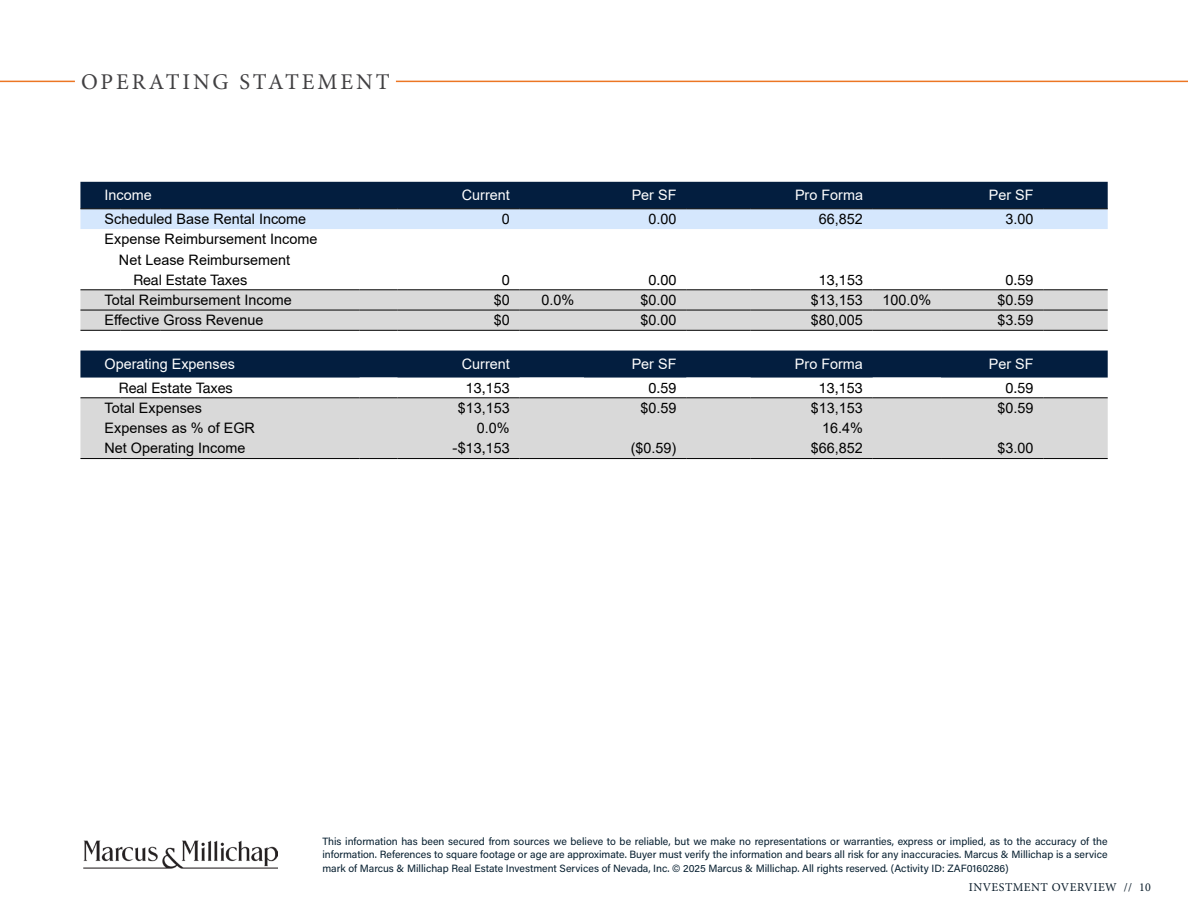
<style>
.page{position:relative;width:1188px;height:918px;background:#fff}
.page>*{position:absolute;margin:0;border:0;box-sizing:border-box;transform-origin:0 0}
.t1{font:22.5px "Minion Pro";letter-spacing:.13em;color:#414042}
.t2{font:14.4px/20.2px "Arial";color:#000}
.t3{font:14.4px "Arial";color:#fff}
.t4{font:14.4px "Helvetica Neue LT";color:#000}
.t5{font:12px "Minion Pro";letter-spacing:.04em;color:#0b1d2b}
.t6{font:10.5px/13.5px "Acumin Pro";color:#031c2d;text-align:justify}
</style>
<div class="page">
<hr style="left:396px;top:81px;width:792px;height:1px;background:#ec7624">
<hr style="left:0;top:81px;width:75px;height:1px;background:#ec7624">
<img style="left:83px;top:841px;width:194px;height:27px">
<div style="left:80px;top:182px;width:1028px;height:26px;background:#031e3f"></div>
<div style="left:80px;top:209px;width:1028px;height:20px;background:#d5e7fd"></div>
<svg style="left:80px;top:290px;width:1028px;height:168px;fill:#d9d9d9"></svg>
<hr style="left:80px;top:208px;width:40px;height:1px;background:#000">
<hr style="left:120px;top:208px;width:40px;height:1px;background:#000">
<hr style="left:160px;top:208px;width:40px;height:1px;background:#000">
<hr style="left:200px;top:208px;width:160px;height:1px;background:#000">
<hr style="left:360px;top:208px;width:38px;height:1px;background:#000">
<hr style="left:398px;top:208px;width:122px;height:1px;background:#000">
<hr style="left:520px;top:208px;width:64px;height:1px;background:#000">
<hr style="left:584px;top:208px;width:102px;height:1px;background:#000">
<hr style="left:686px;top:208px;width:65px;height:1px;background:#000">
<hr style="left:751px;top:208px;width:122px;height:1px;background:#000">
<hr style="left:873px;top:208px;width:68px;height:1px;background:#000">
<hr style="left:941px;top:208px;width:102px;height:1px;background:#000">
<hr style="left:1043px;top:208px;width:65px;height:1px;background:#000">
<hr style="left:80px;top:289px;width:40px;height:1px;background:#000">
<hr style="left:120px;top:289px;width:40px;height:1px;background:#000">
<hr style="left:160px;top:289px;width:40px;height:1px;background:#000">
<hr style="left:200px;top:289px;width:160px;height:1px;background:#000">
<hr style="left:360px;top:289px;width:38px;height:1px;background:#000">
<hr style="left:398px;top:289px;width:122px;height:1px;background:#000">
<hr style="left:520px;top:289px;width:64px;height:1px;background:#000">
<hr style="left:584px;top:289px;width:102px;height:1px;background:#000">
<hr style="left:686px;top:289px;width:65px;height:1px;background:#000">
<hr style="left:751px;top:289px;width:122px;height:1px;background:#000">
<hr style="left:873px;top:289px;width:68px;height:1px;background:#000">
<hr style="left:941px;top:289px;width:102px;height:1px;background:#000">
<hr style="left:1043px;top:289px;width:65px;height:1px;background:#000">
<hr style="left:80px;top:310px;width:40px;height:1px;background:#000">
<hr style="left:120px;top:310px;width:40px;height:1px;background:#000">
<hr style="left:160px;top:310px;width:40px;height:1px;background:#000">
<hr style="left:200px;top:310px;width:160px;height:1px;background:#000">
<hr style="left:360px;top:310px;width:38px;height:1px;background:#000">
<hr style="left:398px;top:310px;width:122px;height:1px;background:#000">
<hr style="left:520px;top:310px;width:64px;height:1px;background:#000">
<hr style="left:584px;top:310px;width:102px;height:1px;background:#000">
<hr style="left:686px;top:310px;width:65px;height:1px;background:#000">
<hr style="left:751px;top:310px;width:122px;height:1px;background:#000">
<hr style="left:873px;top:310px;width:68px;height:1px;background:#000">
<hr style="left:941px;top:310px;width:102px;height:1px;background:#000">
<hr style="left:1043px;top:310px;width:65px;height:1px;background:#000">
<hr style="left:80px;top:330px;width:40px;height:1px;background:#000">
<hr style="left:120px;top:330px;width:40px;height:1px;background:#000">
<hr style="left:160px;top:330px;width:40px;height:1px;background:#000">
<hr style="left:200px;top:330px;width:160px;height:1px;background:#000">
<hr style="left:360px;top:330px;width:38px;height:1px;background:#000">
<hr style="left:398px;top:330px;width:122px;height:1px;background:#000">
<hr style="left:520px;top:330px;width:64px;height:1px;background:#000">
<hr style="left:584px;top:330px;width:102px;height:1px;background:#000">
<hr style="left:686px;top:330px;width:65px;height:1px;background:#000">
<hr style="left:751px;top:330px;width:122px;height:1px;background:#000">
<hr style="left:873px;top:330px;width:68px;height:1px;background:#000">
<hr style="left:941px;top:330px;width:102px;height:1px;background:#000">
<hr style="left:1043px;top:330px;width:65px;height:1px;background:#000">
<hr style="left:80px;top:397px;width:40px;height:1px;background:#000">
<hr style="left:120px;top:397px;width:40px;height:1px;background:#000">
<hr style="left:160px;top:397px;width:40px;height:1px;background:#000">
<hr style="left:200px;top:397px;width:160px;height:1px;background:#000">
<hr style="left:360px;top:397px;width:38px;height:1px;background:#000">
<hr style="left:398px;top:397px;width:122px;height:1px;background:#000">
<hr style="left:520px;top:397px;width:64px;height:1px;background:#000">
<hr style="left:584px;top:397px;width:102px;height:1px;background:#000">
<hr style="left:686px;top:397px;width:65px;height:1px;background:#000">
<hr style="left:751px;top:397px;width:122px;height:1px;background:#000">
<hr style="left:873px;top:397px;width:68px;height:1px;background:#000">
<hr style="left:941px;top:397px;width:102px;height:1px;background:#000">
<hr style="left:1043px;top:397px;width:65px;height:1px;background:#000">
<hr style="left:80px;top:458px;width:40px;height:1px;background:#000">
<hr style="left:120px;top:458px;width:40px;height:1px;background:#000">
<hr style="left:160px;top:458px;width:40px;height:1px;background:#000">
<hr style="left:200px;top:458px;width:160px;height:1px;background:#000">
<hr style="left:360px;top:458px;width:38px;height:1px;background:#000">
<hr style="left:398px;top:458px;width:122px;height:1px;background:#000">
<hr style="left:520px;top:458px;width:64px;height:1px;background:#000">
<hr style="left:584px;top:458px;width:102px;height:1px;background:#000">
<hr style="left:686px;top:458px;width:65px;height:1px;background:#000">
<hr style="left:751px;top:458px;width:122px;height:1px;background:#000">
<hr style="left:873px;top:458px;width:68px;height:1px;background:#000">
<hr style="left:941px;top:458px;width:102px;height:1px;background:#000">
<hr style="left:1043px;top:458px;width:65px;height:1px;background:#000">
<h1 class="t1" style="left:81px;top:67px;width:310px">OPERATING STATEMENT</h1>
<h2 class="t3" style="left:105px;top:185px;width:49px">Income</h2>
<h2 class="t3" style="left:462px;top:185px;width:50px">Current</h2>
<h2 class="t3" style="left:632px;top:185px;width:46px">Per SF</h2>
<h2 class="t3" style="left:795px;top:185px;width:70px">Pro Forma</h2>
<h2 class="t3" style="left:989px;top:185px;width:46px">Per SF</h2>
<h2 class="t2" style="left:105px;top:209px;width:203px">Scheduled Base Rental Income</h2>
<h2 class="t2" style="left:502px;top:209px;width:10px">0</h2>
<h2 class="t2" style="left:648px;top:209px;width:30px">0.00</h2>
<h2 class="t2" style="left:819px;top:209px;width:46px">66,852</h2>
<h2 class="t2" style="left:1006px;top:209px;width:30px">3.00</h2>
<h2 class="t2" style="left:119px;top:229px;width:200px;text-indent:-14px">Expense Reimbursement Income<br>Net Lease Reimbursement</h2>
<h2 class="t4" style="left:133px;top:271px;width:115px">Real Estate Taxes</h2>
<h2 class="t4" style="left:502px;top:271px;width:10px">0</h2>
<h2 class="t4" style="left:649px;top:271px;width:30px">0.00</h2>
<h2 class="t4" style="left:819px;top:271px;width:46px">13,153</h2>
<h2 class="t4" style="left:1006px;top:271px;width:30px">0.59</h2>
<h2 class="t2" style="left:105px;top:290px;width:189px">Total Reimbursement Income</h2>
<h2 class="t2" style="left:494px;top:290px;width:18px">$0</h2>
<h2 class="t2" style="left:541px;top:290px;width:34px">0.0%</h2>
<h2 class="t2" style="left:640px;top:290px;width:38px">$0.00</h2>
<h2 class="t2" style="left:811px;top:290px;width:54px">$13,153</h2>
<h2 class="t2" style="left:882px;top:290px;width:50px">100.0%</h2>
<h2 class="t2" style="left:998px;top:290px;width:38px">$0.59</h2>
<h2 class="t2" style="left:105px;top:310px;width:160px">Effective Gross Revenue</h2>
<h2 class="t2" style="left:494px;top:310px;width:18px">$0</h2>
<h2 class="t2" style="left:640px;top:310px;width:38px">$0.00</h2>
<h2 class="t2" style="left:811px;top:310px;width:54px">$80,005</h2>
<h2 class="t2" style="left:998px;top:310px;width:38px">$3.59</h2>
<h2 class="t3" style="left:105px;top:354px;width:132px">Operating Expenses</h2>
<h2 class="t3" style="left:462px;top:354px;width:50px">Current</h2>
<h2 class="t3" style="left:632px;top:354px;width:46px">Per SF</h2>
<h2 class="t3" style="left:795px;top:354px;width:70px">Pro Forma</h2>
<h2 class="t3" style="left:989px;top:354px;width:46px">Per SF</h2>
<h2 class="t4" style="left:119px;top:379px;width:115px">Real Estate Taxes</h2>
<h2 class="t4" style="left:466px;top:379px;width:46px">13,153</h2>
<h2 class="t4" style="left:648px;top:379px;width:30px">0.59</h2>
<h2 class="t4" style="left:819px;top:379px;width:46px">13,153</h2>
<h2 class="t4" style="left:1006px;top:379px;width:30px">0.59</h2>
<h2 class="t2" style="left:105px;top:398px;width:99px">Total Expenses</h2>
<h2 class="t2" style="left:458px;top:398px;width:54px">$13,153</h2>
<h2 class="t2" style="left:640px;top:398px;width:38px">$0.59</h2>
<h2 class="t2" style="left:811px;top:398px;width:54px">$13,153</h2>
<h2 class="t2" style="left:997px;top:398px;width:38px">$0.59</h2>
<h2 class="t2" style="left:105px;top:418px;width:152px">Expenses as % of EGR</h2>
<h2 class="t2" style="left:477px;top:418px;width:34px">0.0%</h2>
<h2 class="t2" style="left:822px;top:418px;width:42px">16.4%</h2>
<h2 class="t2" style="left:105px;top:438px;width:142px">Net Operating Income</h2>
<h2 class="t4" style="left:452px;top:440px;width:59px">-$13,153</h2>
<h2 class="t2" style="left:631px;top:438px;width:47px">($0.59)</h2>
<h2 class="t2" style="left:811px;top:438px;width:54px">$66,852</h2>
<h2 class="t2" style="left:997px;top:438px;width:38px">$3.00</h2>
<p class="t6" style="left:322px;top:834px;width:787px">This information has been secured from sources we believe to be reliable, but we make no representations or warranties, express or implied, as to the accuracy of the information. References to square footage or age are approximate. Buyer must verify the information and bears all risk for any inaccuracies. Marcus &amp; Millichap is a service mark of Marcus &amp; Millichap Real Estate Investment Services of Nevada, Inc. © 2025 Marcus &amp; Millichap. All rights reserved. (Activity ID: ZAF0160286)</p>
<p class="t5" style="left:969px;top:879px;width:184px">INVESTMENT OVERVIEW // 10</p>
</div>
